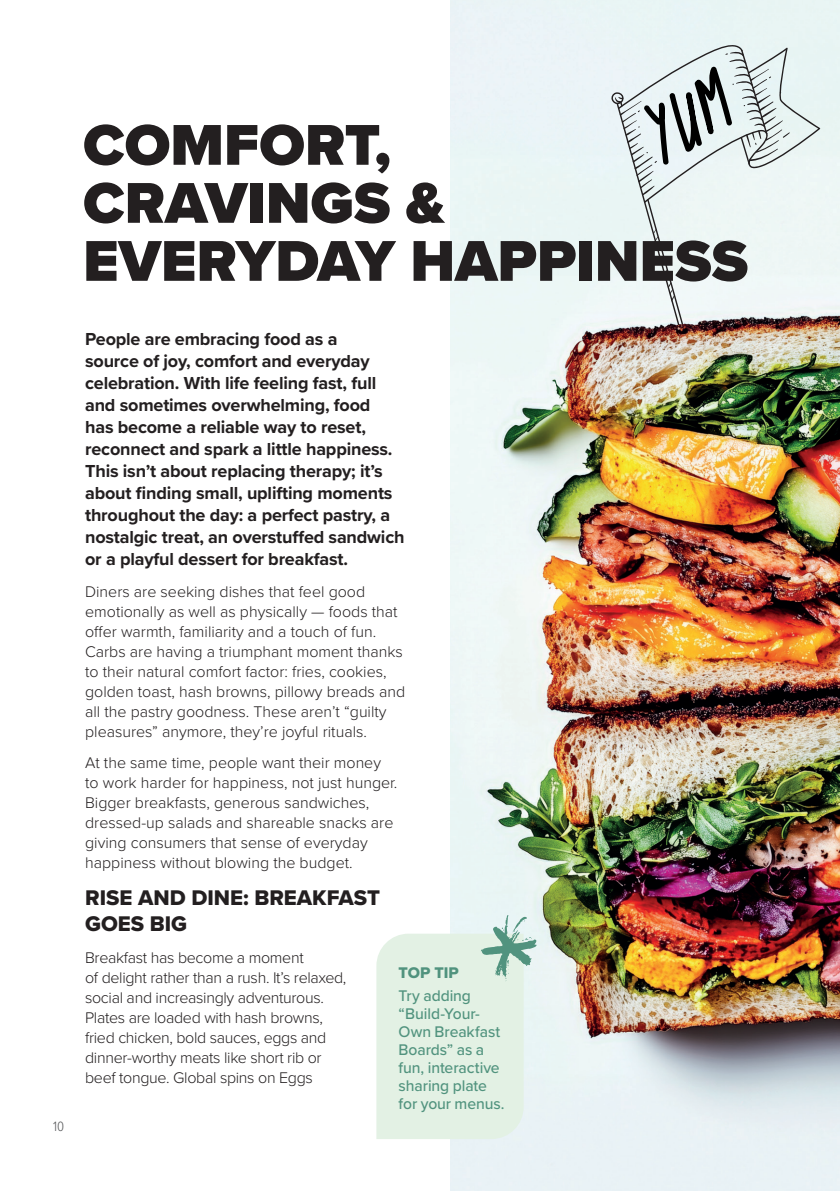
<style>
.page{position:relative;width:840px;height:1191px;background:#fff}
.page>*{position:absolute;margin:0;border:0;box-sizing:border-box;transform-origin:0 0}
.Sub_Header_1{font:900 59.6px/58px "Proxima Nova";color:#231f20}
.Sub_Header_1-2{font:22px/26px "Proxima Nova Extrabld";color:#231f20}
.Body_Copy{font:700 18px/22px "Proxima Nova";letter-spacing:-.01em;color:#231f20}
.Body_Copy-2{font:300 16px/20px "Proxima Nova";color:#231f20}
.Sub_Header_1-3{font:300 16px/20px "Proxima Nova";letter-spacing:-.02em;color:#231f20}
.t1{font:500 16px/18px "Proxima Nova";letter-spacing:-.005em;color:#51937e}
.t2{font:16px "Proxima Nova Extrabld";color:#51937e}
.t3{font:300 14px "Proxima Nova Cond";color:#57585a}
</style>
<div class="page">
<img style="left:450px;top:0;width:389px;height:1191px">
<img style="left:610px;top:40px;width:209px;height:384px">
<svg style="left:376px;top:915px;width:160px;height:224px;background:#e1efe4"></svg>
<img style="left:676px;top:324px;width:47px;height:107px">
<p class="t3" style="left:53px;top:1115px;width:13px">10</p>
<p class="Sub_Header_1" style="left:83px;top:115px;width:666px">COMFORT,<br>CRAVINGS &amp;<br>EVERYDAY HAPPINESS</p>
<p class="Body_Copy" style="left:85px;top:328px;width:321px">People are embracing food as a<br>source of joy, comfort and everyday celebration. With life feeling fast, full and sometimes overwhelming, food<br>has become a reliable way to reset, reconnect and spark a little happiness.<br>This isn’t about replacing therapy; it’s about finding small, uplifting moments throughout the day: a perfect pastry, a nostalgic treat, an overstuffed sandwich or a playful dessert for breakfast.</p>
<p class="Body_Copy-2" style="left:85px;top:580px;width:321px">Diners are seeking dishes that feel good emotionally as well as physically — foods that offer warmth, familiarity and a touch of fun.<br>Carbs are having a triumphant moment thanks to their natural comfort factor: fries, cookies, golden toast, hash browns, pillowy breads and all the pastry goodness. These aren’t “guilty pleasures” anymore, they’re joyful rituals.</p>
<p class="Body_Copy-2" style="left:85px;top:752px;width:314px">At the same time, people want their money to work harder for happiness, not just hunger.<br>Bigger breakfasts, generous sandwiches, dressed-up salads and shareable snacks are giving consumers that sense of everyday happiness without blowing the budget.</p>
<p class="Sub_Header_1-2" style="left:85px;top:884px;width:296px">RISE AND DINE: BREAKFAST<br>GOES BIG</p>
<p class="Sub_Header_1-3" style="left:85px;top:946px;width:263px">Breakfast has become a moment<br>of delight rather than a rush. It’s relaxed, social and increasingly adventurous.<br>Plates are loaded with hash browns, fried chicken, bold sauces, eggs and dinner-worthy meats like short rib or beef tongue. Global spins on Eggs</p>
<p class="t2" style="left:398px;top:960px;width:62px">TOP TIP</p>
<p class="t1" style="left:398px;top:986px;width:107px">Try adding “Build-Your-<br>Own Breakfast<br>Boards” as a fun, interactive sharing plate for your menus.</p>
</div>
